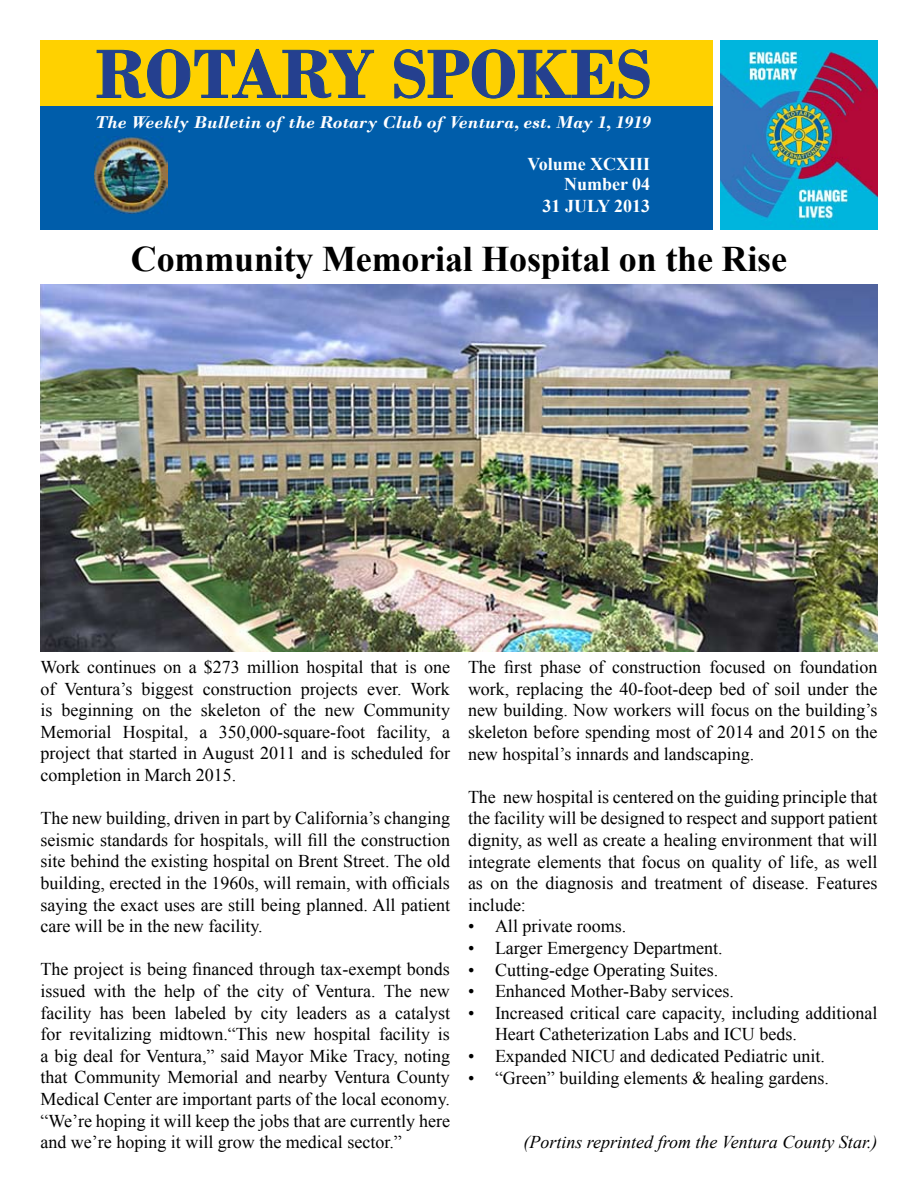
<style>
.page{position:relative;width:918px;height:1188px;background:#fff}
.page>*{position:absolute;margin:0;border:0;box-sizing:border-box;transform-origin:0 0}
.t1{font:700 72px "Bodoni";color:#25408f}
.t2{font:700 36px "Times New Roman";letter-spacing:-.005em;color:#000}
.t3{font:18px/21.6px "Times New Roman";color:#000;text-align:justify}
.t4{font:italic 700 18px "Bodoni";color:#fff}
.t5{font:italic 18px "Times New Roman";color:#000}
.t6{font:700 18px/20.5px "Times New Roman";color:#fff;text-align:right}
</style>
<div class="page">
<div style="left:40px;top:106px;width:673px;height:124px;background:#005daa"></div>
<div style="left:40px;top:40px;width:673px;height:66px;background:#ffd100"></div>
<svg style="left:96px;top:49px;width:278px;height:50px"></svg>
<svg style="left:394px;top:49px;width:256px;height:50px"></svg>
<img style="left:95px;top:136px;width:73px;height:77px">
<img style="left:720px;top:40px;width:158px;height:189px">
<img style="left:40px;top:285px;width:838px;height:367px">
<h1 class="t1" style="left:96px;top:31px;width:557px">ROTARY SPOKES</h1>
<p class="t4" style="left:95px;top:111px;width:558px">The Weekly Bulletin of the Rotary Club of Ventura, est. May 1, 1919</p>
<p class="t6" style="left:527px;top:153px;width:124px">Volume XCXIII<br>Number 04</p>
<p class="t6" style="left:543px;top:196px;width:109px">31 JULY 2013</p>
<h2 class="t2" style="left:131px;top:234px;width:658px">Community Memorial Hospital on the Rise</h2>
<p class="t3" style="left:40px;top:656px;width:411px">Work continues on a $273 million hospital that is one of Ventura’s biggest construction projects ever. Work is beginning on the skeleton of the new Community Memorial Hospital, a 350,000-square-foot facility, a project that started in August 2011 and is scheduled for completion in March 2015.</p>
<p class="t3" style="left:40px;top:807px;width:411px">The new building, driven in part by California’s changing seismic standards for hospitals, will fill the construction site behind the existing hospital on Brent Street. The old building, erected in the 1960s, will remain, with officials saying the exact uses are still being planned. All patient care will be in the new facility.</p>
<p class="t3" style="left:40px;top:958px;width:411px">The project is being financed through tax-exempt bonds issued with the help of the city of Ventura. The new facility has been labeled by city leaders as a catalyst for revitalizing midtown.“This new hospital facility is a big deal for Ventura,” said Mayor Mike Tracy, noting that Community Memorial and nearby Ventura County Medical Center are important parts of the local economy. “We’re hoping it will keep the jobs that are currently here and we’re hoping it will grow the medical sector.”</p>
<p class="t3" style="left:468px;top:656px;width:411px">The first phase of construction focused on foundation work, replacing the 40-foot-deep bed of soil under the new building. Now workers will focus on the building’s skeleton before spending most of 2014 and 2015 on the new hospital’s innards and landscaping.</p>
<p class="t3" style="left:468px;top:786px;width:411px">The new hospital is centered on the guiding principle that the facility will be designed to respect and support patient dignity, as well as create a healing environment that will integrate elements that focus on quality of life, as well as on the diagnosis and treatment of disease. Features include:</p>
<p class="t3" style="left:468px;top:915px;width:160px">• All private rooms.</p>
<p class="t3" style="left:468px;top:937px;width:256px">• Larger Emergency Department.</p>
<p class="t3" style="left:468px;top:958px;width:252px">• Cutting-edge Operating Suites.</p>
<p class="t3" style="left:468px;top:980px;width:268px">• Enhanced Mother-Baby services.</p>
<p class="t3" style="left:495px;top:1002px;width:384px;text-indent:-27px">• Increased critical care capacity, including additional<br>Heart Catheterization Labs and ICU beds.</p>
<p class="t3" style="left:468px;top:1045px;width:358px">• Expanded NICU and dedicated Pediatric unit.</p>
<p class="t3" style="left:468px;top:1066px;width:362px">• “Green” building elements &amp; healing gardens.</p>
<p class="t5" style="left:523px;top:1130px;width:356px">(Portins reprinted from the Ventura County Star.)</p>
</div>
